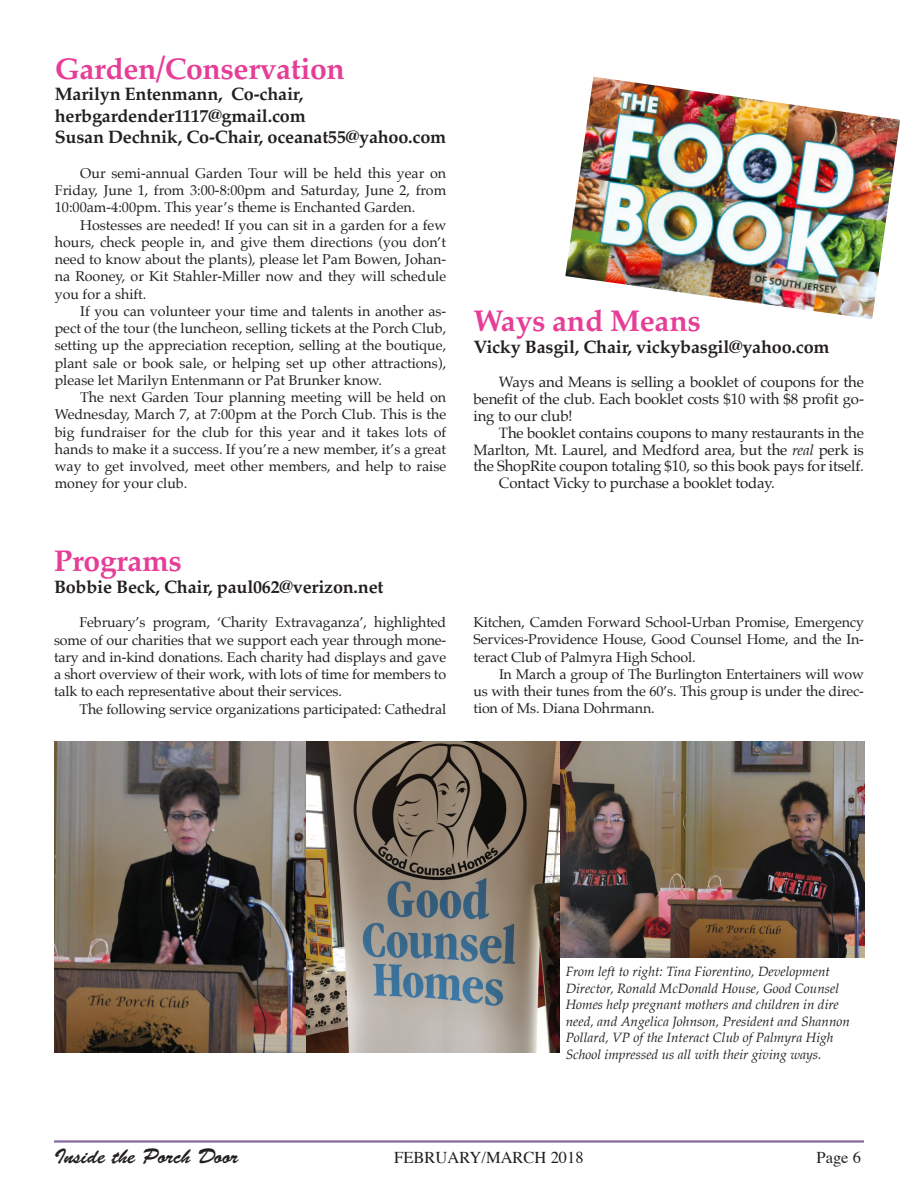
<style>
.page{position:relative;width:918px;height:1188px;background:#fff}
.page>*{position:absolute;margin:0;border:0;box-sizing:border-box;transform-origin:0 0}
.HEADLINE{font:700 30px "Palatino";letter-spacing:-.01em;color:#e63e97}
.t1{font:21px "Brush Script Std";color:#231f20}
.CHAIR_NAME{font:700 18px/21.6px "Palatino";letter-spacing:-.01em;color:#231f20}
.t2{font:16.5px "Times";color:#231f20}
.BODY_COPY{font:15px/16.8px "Palatino";letter-spacing:-.01em;color:#231f20;text-align:justify}
.BODY_COPY-2{font:14.25px/17.2px "Palatino";letter-spacing:-.01em;color:#231f20;text-align:justify}
.t3{font:italic 13.5px/16.5px "Palatino";color:#231f20}
.s1{font-style:italic}
</style>
<div class="page">
<hr style="left:54px;top:1140px;width:810px;height:3px;background:#866aa1">
<img style="left:560px;top:741px;width:304px;height:217px">
<img style="left:55px;top:741px;width:252px;height:312px">
<img style="left:307px;top:741px;width:253px;height:312px">
<img style="left:565px;top:77px;width:335px;height:242px">
<p class="HEADLINE" style="left:55px;top:43px;width:292px">Garden/Conservation</p>
<p class="CHAIR_NAME" style="left:55px;top:83px;width:252px">Marilyn Entenmann, Co-chair, herbgardender1117@gmail.com</p>
<p class="CHAIR_NAME" style="left:55px;top:126px;width:393px">Susan Dechnik, Co-Chair, oceanat55@yahoo.com</p>
<p class="BODY_COPY-2" style="left:55px;top:164px;width:393px;text-indent:26px">Our semi-annual Garden Tour will be held this year on Friday, June 1, from 3:00-8:00pm and Saturday, June 2, from 10:00am-4:00pm. This year’s theme is Enchanted Garden.</p>
<p class="BODY_COPY-2" style="left:55px;top:216px;width:393px;text-indent:26px">Hostesses are needed! If you can sit in a garden for a few hours, check people in, and give them directions (you don’t need to know about the plants), please let Pam Bowen, Johan&shy;na Rooney, or Kit Stahler-Miller now and they will schedule you for a shift.</p>
<p class="BODY_COPY-2" style="left:55px;top:302px;width:393px;text-indent:26px">If you can volunteer your time and talents in another as&shy;pect of the tour (the luncheon, selling tickets at the Porch Club, setting up the appreciation reception, selling at the boutique, plant sale or book sale, or helping set up other attractions), please let Marilyn Entenmann or Pat Brunker know.</p>
<p class="BODY_COPY-2" style="left:55px;top:389px;width:393px;text-indent:26px">The next Garden Tour planning meeting will be held on Wednesday, March 7, at 7:00pm at the Porch Club. This is the big fundraiser for the club for this year and it takes lots of hands to make it a success. If you’re a new member, it’s a great way to get involved, meet other members, and help to raise money for your club.</p>
<p class="HEADLINE" style="left:54px;top:535px;width:129px">Programs</p>
<p class="CHAIR_NAME" style="left:54px;top:575px;width:331px">Bobbie Beck, Chair, paul062@verizon.net</p>
<p class="BODY_COPY-2" style="left:54px;top:614px;width:394px;text-indent:26px">February’s program, ‘Charity Extravaganza’, highlighted some of our charities that we support each year through mone&shy;tary and in-kind donations. Each charity had displays and gave a short overview of their work, with lots of time for members to talk to each representative about their services.</p>
<p class="BODY_COPY-2" style="left:80px;top:700px;width:368px">The following service organizations participated: Cathedral</p>
<p class="HEADLINE" style="left:473px;top:295px;width:229px">Ways and Means</p>
<p class="CHAIR_NAME" style="left:473px;top:336px;width:358px">Vicky Basgil, Chair, vickybasgil@yahoo.com</p>
<p class="BODY_COPY" style="left:473px;top:373px;width:392px;text-indent:26px">Ways and Means is selling a booklet of coupons for the benefit of the club. Each booklet costs $10 with $8 profit go&shy;ing to our club!</p>
<p class="BODY_COPY" style="left:473px;top:424px;width:392px;text-indent:26px">The booklet contains coupons to many restaurants in the Marlton, Mt. Laurel, and Medford area, but the <span class="s1">real</span> perk is the ShopRite coupon totaling $10, so this book pays for itself.</p>
<p class="BODY_COPY" style="left:499px;top:475px;width:277px">Contact Vicky to purchase a booklet today.</p>
<p class="BODY_COPY-2" style="left:474px;top:614px;width:392px">Kitchen, Camden Forward School-Urban Promise, Emergency Services-Providence House, Good Counsel Home, and the In&shy;teract Club of Palmyra High School.</p>
<p class="BODY_COPY-2" style="left:474px;top:665px;width:392px;text-indent:26px">In March a group of The Burlington Entertainers will wow us with their tunes from the 60’s. This group is under the direc&shy;tion of Ms. Diana Dohrmann.</p>
<p class="t3" style="left:566px;top:963px;width:286px">From left to right: Tina Fiorentino, Development Director, Ronald McDonald House, Good Counsel Homes help pregnant mothers and children in dire need, and Angelica Johnson, President and Shannon Pollard, VP of the Interact Club of Palmyra High School impressed us all with their giving ways.</p>
<h2 class="t1" style="left:54px;top:1145px;width:186px">Inside the Porch Door</h2>
<p class="t2" style="left:394px;top:1142px;width:191px">FEBRUARY/MARCH 2018</p>
<p class="t2" style="left:817px;top:1142px;width:46px">Page 6</p>
</div>
